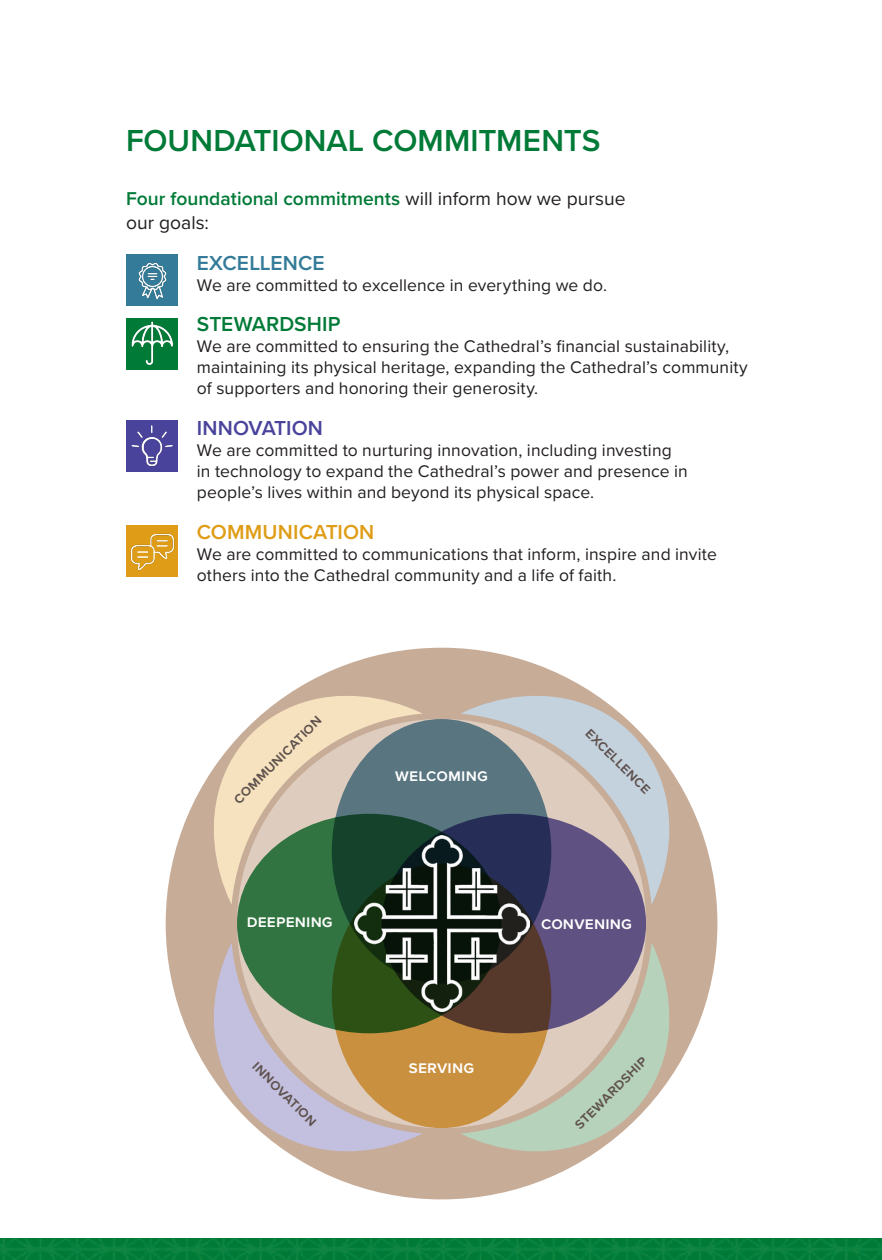
<style>
.page{position:relative;width:882px;height:1260px;background:#fff}
.page>*{position:absolute;margin:0;border:0;box-sizing:border-box;transform-origin:0 0}
.t1{font:600 31.5px "Proxima Nova";color:#007a37}
.t2{font:600 21px "Proxima Nova";letter-spacing:.005em;color:#df9d17}
.t3{font:600 21px "Proxima Nova";letter-spacing:.005em;color:#007a37}
.t4{font:600 21px "Proxima Nova";letter-spacing:.005em;color:#337b98}
.t5{font:600 21px "Proxima Nova";letter-spacing:.005em;color:#49439b}
.t6{font:19.25px/23.1px "Proxima Nova";color:#231f20}
.t7{font:17.5px/21px "Proxima Nova";letter-spacing:.01em;color:#231f20}
.t8{font:600 17.5px "Proxima Nova";letter-spacing:.005em;color:#fff}
.t9{font:600 15.75px "Proxima Nova";color:#5e514d}
.s1{font-weight:600;color:#007a37}
</style>
<div class="page">
<img style="left:0;top:1239px;width:882px;height:21px">
<div style="left:126px;top:254px;width:52px;height:52px;background:#337b98"></div>
<img style="left:138px;top:262px;width:29px;height:38px">
<div style="left:126px;top:318px;width:52px;height:52px;background:#007a37"></div>
<img style="left:131px;top:321px;width:42px;height:44px">
<div style="left:126px;top:525px;width:52px;height:52px;background:#df9d17"></div>
<img style="left:130px;top:533px;width:45px;height:38px">
<div style="left:126px;top:420px;width:52px;height:52px;background:#49439b"></div>
<img style="left:131px;top:425px;width:42px;height:42px">
<div style="left:170px;top:652px;width:543px;height:543px;background:#c7ac98;border-radius:50%"></div>
<svg style="left:196px;top:678px;width:133px;height:130px"></svg>
<svg style="left:554px;top:811px;width:137px;height:359px"></svg>
<svg style="left:196px;top:808px;width:358px;height:362px"></svg>
<svg style="left:329px;top:674px;width:359px;height:362px"></svg>
<svg style="left:234px;top:716px;width:415px;height:415px;background:#dac6b9"></svg>
<div style="left:237px;top:814px;width:265px;height:219px;background:#327441;border-radius:50%"></div>
<div style="left:382px;top:814px;width:264px;height:219px;background:#5f5182;border-radius:50%"></div>
<svg style="left:332px;top:864px;width:219px;height:264px;background:#9f7936"></svg>
<svg style="left:332px;top:719px;width:219px;height:265px;background:#46626c"></svg>
<img style="left:354px;top:836px;width:175px;height:175px">
<p class="t1" style="left:126px;top:117px;width:476px">FOUNDATIONAL COMMITMENTS</p>
<p class="t6" style="left:126px;top:187px;width:501px"><span class="s1">Four foundational commitments</span> will inform how we pursue our goals:</p>
<p class="t4" style="left:197px;top:247px;width:129px">EXCELLENCE</p>
<p class="t7" style="left:197px;top:273px;width:412px">We are committed to excellence in everything we do.</p>
<p class="t3" style="left:197px;top:309px;width:145px">STEWARDSHIP</p>
<p class="t7" style="left:197px;top:335px;width:553px">We are committed to ensuring the Cathedral’s financial sustainability, maintaining its physical heritage, expanding the Cathedral’s community of supporters and honoring their generosity.</p>
<p class="t5" style="left:197px;top:413px;width:128px">INNOVATION</p>
<p class="t7" style="left:197px;top:439px;width:493px">We are committed to nurturing innovation, including investing in technology to expand the Cathedral’s power and presence in people’s lives within and beyond its physical space.</p>
<p class="t2" style="left:197px;top:517px;width:179px">COMMUNICATION</p>
<p class="t7" style="left:197px;top:543px;width:522px">We are committed to communications that inform, inspire and invite others into the Cathedral community and a life of faith.</p>
<p class="t9" style="left:227px;top:793px;width:120px;rotate:-45deg">communication</p>
<p class="t8" style="left:395px;top:762px;width:94px">welcoming</p>
<p class="t9" style="left:596px;top:722px;width:87px;rotate:45deg">excellence</p>
<p class="t8" style="left:247px;top:908px;width:88px">deepening</p>
<p class="t8" style="left:541px;top:910px;width:93px">convening</p>
<p class="t9" style="left:264px;top:1055px;width:86px;rotate:45deg">innovation</p>
<p class="t8" style="left:409px;top:1054px;width:67px">serving</p>
<p class="t9" style="left:568px;top:1118px;width:98px;rotate:-45deg">stewardship</p>
</div>
